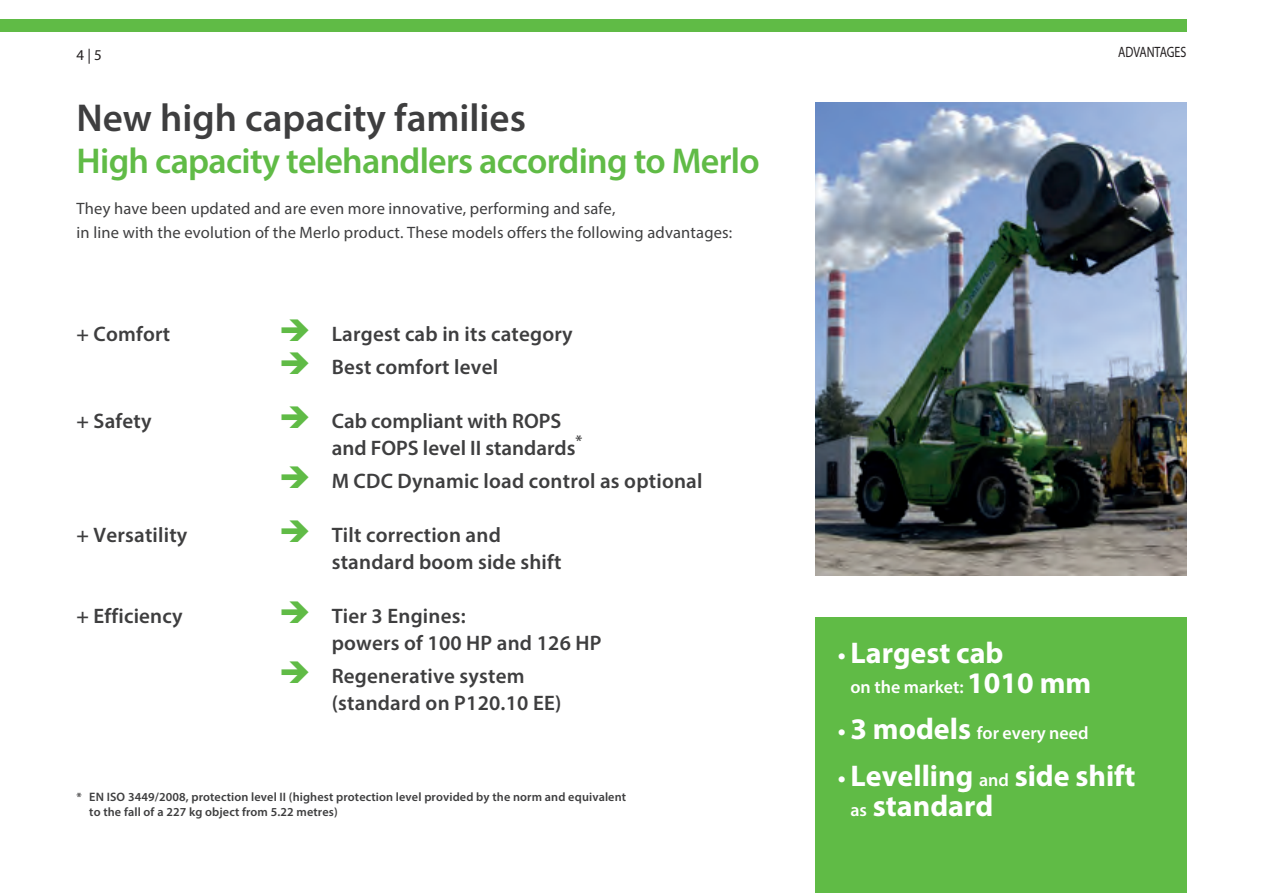
<style>
.page{position:relative;width:1263px;height:893px;background:#fff}
.page>*{position:absolute;margin:0;border:0;box-sizing:border-box;transform-origin:0 0}
.t1{font:600 39px "Myriad Pro";color:#3e3e3f}
.t2{font:600 36px "Myriad Pro";letter-spacing:-.02em;color:#60bb46}
.Sillabato{font:700 30px "Myriad Pro";color:#fff}
.Sillabato-2{font:600 21px "Myriad Pro";letter-spacing:.01em;color:#3e3e3f}
.Sillabato-3{font:600 18px "Myriad Pro";color:#fff}
.Sillabato-4{font:16.5px "Myriad Pro";letter-spacing:.01em;color:#3e3e3f}
.t3{font:15px "Myriad Pro";color:#231f20;scale:.8 1}
.t4{font:15px "Myriad Pro";color:#231f20}
.t5{font:600 12.3px "Myriad Pro";letter-spacing:.01em;color:#3e3e3f}
.s1{color:#60bb46}
.s2{font-weight:600;font-size:25.5px}
.s3{font-weight:700;font-size:30px}
.s4{font-size:25.5px}
.s5{font-weight:600;font-size:18px}
</style>
<div class="page">
<div style="left:0;top:19px;width:1186px;height:13px;background:#60bb46"></div>
<img style="left:815px;top:102px;width:371px;height:473px">
<div style="left:815px;top:618px;width:371px;height:275px;background:#60bb46"></div>
<p class="t4" style="left:77px;top:46px;width:27px">4 | 5</p>
<p class="t1" style="left:77px;top:93px;width:451px">New high capacity families</p>
<p class="t2" style="left:77px;top:138px;width:685px">High capacity telehandlers according to Merlo</p>
<p class="Sillabato-4" style="left:77px;top:198px;width:540px">They have been updated and are even more innovative, performing and safe,</p>
<p class="Sillabato-4" style="left:77px;top:222px;width:657px">in line with the evolution of the Merlo product. These models offers the following advantages:</p>
<p class="Sillabato-2" style="left:77px;top:321px;width:95px">+ Comfort</p>
<p class="Sillabato-2" style="left:279px;top:321px;width:295px"><span class="s1">➔</span> Largest cab in its category</p>
<p class="Sillabato-2" style="left:279px;top:354px;width:221px"><span class="s1">➔</span> Best comfort level</p>
<p class="Sillabato-2" style="left:77px;top:408px;width:77px">+ Safety</p>
<p class="Sillabato-2" style="left:279px;top:408px;width:284px"><span class="s1">➔</span> Cab compliant with ROPS</p>
<p class="Sillabato-2" style="left:332px;top:435px;width:252px">and FOPS level II standards<sup>*</sup></p>
<p class="Sillabato-2" style="left:279px;top:468px;width:425px"><span class="s1">➔</span> M CDC Dynamic load control as optional</p>
<p class="Sillabato-2" style="left:77px;top:522px;width:112px">+ Versatility</p>
<p class="Sillabato-2" style="left:279px;top:522px;width:223px"><span class="s1">➔</span> Tilt correction and</p>
<p class="Sillabato-2" style="left:332px;top:549px;width:231px">standard boom side shift</p>
<p class="Sillabato-2" style="left:77px;top:603px;width:108px">+ Efficiency</p>
<p class="Sillabato-2" style="left:279px;top:603px;width:188px"><span class="s1">➔</span> Tier 3 Engines:</p>
<p class="Sillabato-2" style="left:332px;top:630px;width:271px">powers of 100 HP and 126 HP</p>
<p class="Sillabato-2" style="left:279px;top:663px;width:247px"><span class="s1">➔</span> Regenerative system</p>
<p class="Sillabato-2" style="left:332px;top:690px;width:231px">(standard on P120.10 EE)</p>
<p class="t5" style="left:77px;top:789px;width:551px">* EN ISO 3449/2008, protection level II (highest protection level provided by the norm and equivalent</p>
<p class="t5" style="left:89px;top:804px;width:250px">to the fall of a 227 kg object from 5.22 metres)</p>
<p class="t3" style="left:1118px;top:43px;width:87px">ADVANTAGES</p>
<p class="Sillabato" style="left:838px;top:633px;width:167px"><span class="s2">•</span> Largest cab</p>
<p class="Sillabato-3" style="left:850px;top:675px;width:242px">on the market: <span class="s3">1010 mm</span></p>
<p class="Sillabato-3" style="left:838px;top:722px;width:252px"><span class="s4">•</span> <span class="s3">3 models</span> for every need</p>
<p class="Sillabato" style="left:838px;top:756px;width:299px"><span class="s2">•</span> Levelling <span class="s5">and</span> side shift</p>
<p class="Sillabato" style="left:850px;top:786px;width:144px"><span class="s5">as</span> standard</p>
</div>
